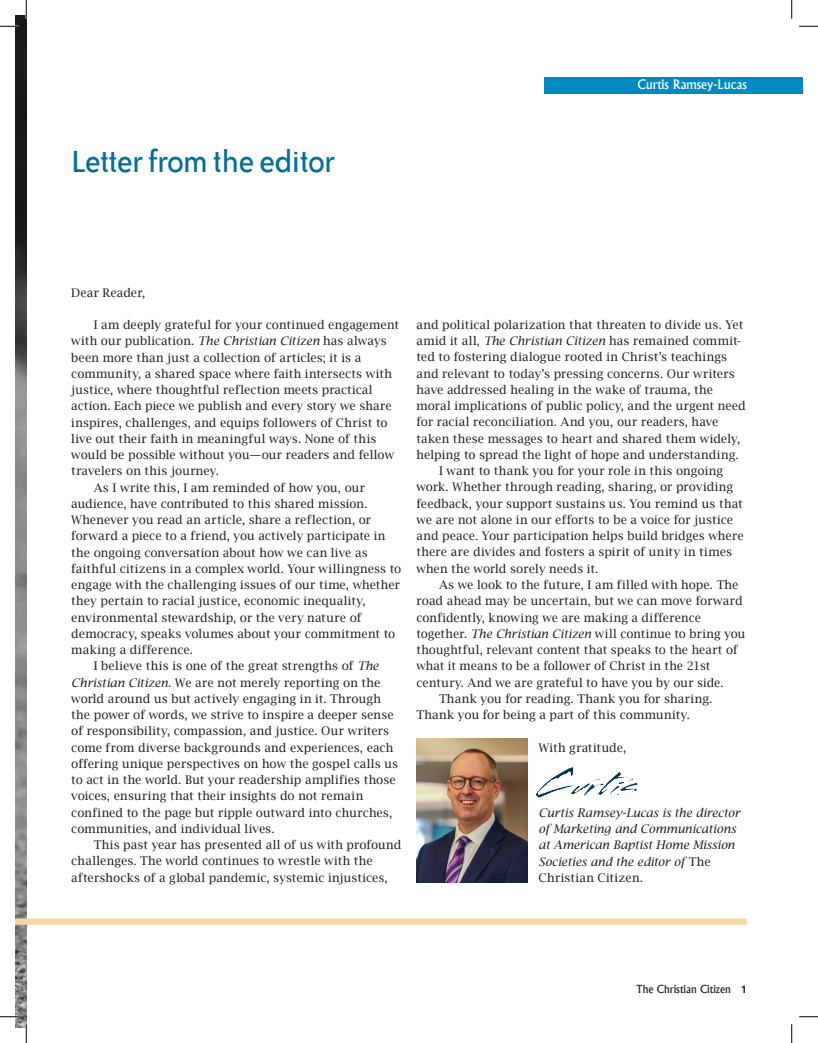
<style>
.page{position:relative;width:818px;height:1043px;background:#fff}
.page>*{position:absolute;margin:0;border:0;box-sizing:border-box;transform-origin:0 0}
.t1{font:35px "Bailey Sans ITC";letter-spacing:-.02em;color:#006f9a}
.t2{font:500 12.5px "Albertus";color:#fff}
.t3{font:11.88px "Lucida Bright";letter-spacing:.005em;color:#231f20}
.t4{font:italic 11.88px/16.2px "Lucida Bright";color:#231f20}
.t5{font:11.88px "Lucida Bright";letter-spacing:.025em;color:#231f20}
.t6{font:500 10.62px "Albertus";color:#231f20}
.s1{font-style:italic}
.s2{font-style:normal}
.s3{font-family:"Frutiger";font-weight:700}
</style>
<div class="page">
<div style="left:544px;top:77px;width:258px;height:16px;background:#008bc0"></div>
<img style="left:15px;top:15px;width:11px;height:1013px">
<svg style="left:535px;top:767px;width:103px;height:31px"></svg>
<img style="left:416px;top:738px;width:111px;height:144px">
<div style="left:15px;top:918px;width:731px;height:6px;background:#f3d8a4"></div>
<svg style="left:0;top:25px;width:19px;height:2px"></svg>
<svg style="left:799px;top:25px;width:19px;height:2px"></svg>
<svg style="left:0;top:1015px;width:19px;height:2px"></svg>
<svg style="left:799px;top:1016px;width:19px;height:1px"></svg>
<svg style="left:25px;top:0;width:2px;height:19px"></svg>
<svg style="left:25px;top:1024px;width:2px;height:18px"></svg>
<svg style="left:791px;top:0;width:1px;height:19px"></svg>
<svg style="left:791px;top:1024px;width:1px;height:18px"></svg>
<h1 class="t1" style="left:71px;top:143px;width:266px">Letter from the editor</h1>
<p class="t2" style="left:637px;top:77px;width:111px">Curtis Ramsey-Lucas</p>
<p class="t3" style="left:71px;top:285px;width:76px">Dear Reader,</p>
<p class="t3" style="left:94px;top:318px;width:307px">I am deeply grateful for your continued engagement</p>
<p class="t3" style="left:71px;top:334px;width:317px">with our publication. <span class="s1">The Christian Citizen</span> has always</p>
<p class="t3" style="left:71px;top:350px;width:291px">been more than just a collection of articles; it is a</p>
<p class="t3" style="left:71px;top:367px;width:322px">community, a shared space where faith intersects with</p>
<p class="t3" style="left:71px;top:383px;width:303px">justice, where thoughtful reflection meets practical</p>
<p class="t3" style="left:71px;top:399px;width:322px">action. Each piece we publish and every story we share</p>
<p class="t3" style="left:71px;top:415px;width:318px">inspires, challenges, and equips followers of Christ to</p>
<p class="t3" style="left:71px;top:432px;width:307px">live out their faith in meaningful ways. None of this</p>
<p class="t3" style="left:71px;top:448px;width:324px">would be possible without you—our readers and fellow</p>
<p class="t3" style="left:71px;top:464px;width:149px">travelers on this journey.</p>
<p class="t3" style="left:94px;top:480px;width:273px">As I write this, I am reminded of how you, our</p>
<p class="t3" style="left:71px;top:497px;width:298px">audience, have contributed to this shared mission.</p>
<p class="t3" style="left:71px;top:513px;width:301px">Whenever you read an article, share a reflection, or</p>
<p class="t3" style="left:71px;top:529px;width:315px">forward a piece to a friend, you actively participate in</p>
<p class="t3" style="left:71px;top:545px;width:298px">the ongoing conversation about how we can live as</p>
<p class="t3" style="left:71px;top:562px;width:331px">faithful citizens in a complex world. Your willingness to</p>
<p class="t3" style="left:71px;top:578px;width:330px">engage with the challenging issues of our time, whether</p>
<p class="t3" style="left:71px;top:594px;width:296px">they pertain to racial justice, economic inequality,</p>
<p class="t3" style="left:71px;top:610px;width:292px">environmental stewardship, or the very nature of</p>
<p class="t3" style="left:71px;top:627px;width:325px">democracy, speaks volumes about your commitment to</p>
<p class="t5" style="left:71px;top:643px;width:123px">making a difference.</p>
<p class="t3" style="left:94px;top:659px;width:286px">I believe this is one of the great strengths of <span class="s1">The</span></p>
<p class="t3" style="left:71px;top:675px;width:310px"><span class="s1">Christian Citizen</span>. We are not merely reporting on the</p>
<p class="t3" style="left:71px;top:692px;width:311px">world around us but actively engaging in it. Through</p>
<p class="t3" style="left:71px;top:708px;width:324px">the power of words, we strive to inspire a deeper sense</p>
<p class="t3" style="left:71px;top:724px;width:319px">of responsibility, compassion, and justice. Our writers</p>
<p class="t3" style="left:71px;top:740px;width:323px">come from diverse backgrounds and experiences, each</p>
<p class="t3" style="left:71px;top:757px;width:328px">offering unique perspectives on how the gospel calls us</p>
<p class="t3" style="left:71px;top:773px;width:326px">to act in the world. But your readership amplifies those</p>
<p class="t3" style="left:71px;top:789px;width:293px">voices, ensuring that their insights do not remain</p>
<p class="t3" style="left:71px;top:805px;width:322px">confined to the page but ripple outward into churches,</p>
<p class="t3" style="left:71px;top:821px;width:205px">communities, and individual lives.</p>
<p class="t3" style="left:94px;top:838px;width:309px">This past year has presented all of us with profound</p>
<p class="t3" style="left:71px;top:854px;width:303px">challenges. The world continues to wrestle with the</p>
<p class="t3" style="left:71px;top:870px;width:318px">aftershocks of a global pandemic, systemic injustices,</p>
<p class="t3" style="left:416px;top:318px;width:328px">and political polarization that threaten to divide us. Yet</p>
<p class="t3" style="left:416px;top:334px;width:326px">amid it all, <span class="s1">The Christian Citizen</span> has remained commit-</p>
<p class="t3" style="left:416px;top:350px;width:312px">ted to fostering dialogue rooted in Christ’s teachings</p>
<p class="t3" style="left:416px;top:366px;width:320px">and relevant to today’s pressing concerns. Our writers</p>
<p class="t3" style="left:416px;top:383px;width:298px">have addressed healing in the wake of trauma, the</p>
<p class="t3" style="left:416px;top:399px;width:331px">moral implications of public policy, and the urgent need</p>
<p class="t3" style="left:416px;top:415px;width:303px">for racial reconciliation. And you, our readers, have</p>
<p class="t3" style="left:416px;top:431px;width:325px">taken these messages to heart and shared them widely,</p>
<p class="t3" style="left:416px;top:448px;width:324px">helping to spread the light of hope and understanding.</p>
<p class="t3" style="left:439px;top:464px;width:286px">I want to thank you for your role in this ongoing</p>
<p class="t3" style="left:416px;top:480px;width:318px">work. Whether through reading, sharing, or providing</p>
<p class="t3" style="left:416px;top:496px;width:328px">feedback, your support sustains us. You remind us that</p>
<p class="t3" style="left:416px;top:513px;width:318px">we are not alone in our efforts to be a voice for justice</p>
<p class="t3" style="left:416px;top:529px;width:329px">and peace. Your participation helps build bridges where</p>
<p class="t3" style="left:416px;top:545px;width:317px">there are divides and fosters a spirit of unity in times</p>
<p class="t3" style="left:416px;top:561px;width:183px">when the world sorely needs it.</p>
<p class="t3" style="left:439px;top:578px;width:301px">As we look to the future, I am filled with hope. The</p>
<p class="t3" style="left:416px;top:594px;width:327px">road ahead may be uncertain, but we can move forward</p>
<p class="t3" style="left:416px;top:610px;width:286px">confidently, knowing we are making a difference</p>
<p class="t3" style="left:416px;top:627px;width:330px">together. <span class="s1">The Christian Citizen</span> will continue to bring you</p>
<p class="t3" style="left:416px;top:643px;width:323px">thoughtful, relevant content that speaks to the heart of</p>
<p class="t3" style="left:416px;top:659px;width:295px">what it means to be a follower of Christ in the 21st</p>
<p class="t3" style="left:416px;top:675px;width:309px">century. And we are grateful to have you by our side.</p>
<p class="t3" style="left:439px;top:692px;width:275px">Thank you for reading. Thank you for sharing.</p>
<p class="t3" style="left:416px;top:708px;width:275px">Thank you for being a part of this community.</p>
<p class="t3" style="left:538px;top:740px;width:89px">With gratitude,</p>
<p class="t4" style="left:538px;top:804px;width:203px">Curtis Ramsey-Lucas is the director of Marketing and Communications at American Baptist Home Mission<br>Societies and the editor of <span class="s2">The<br>Christian Citizen.</span></p>
<p class="t6" style="left:636px;top:982px;width:112px">The Christian Citizen <span class="s3">1</span></p>
</div>
